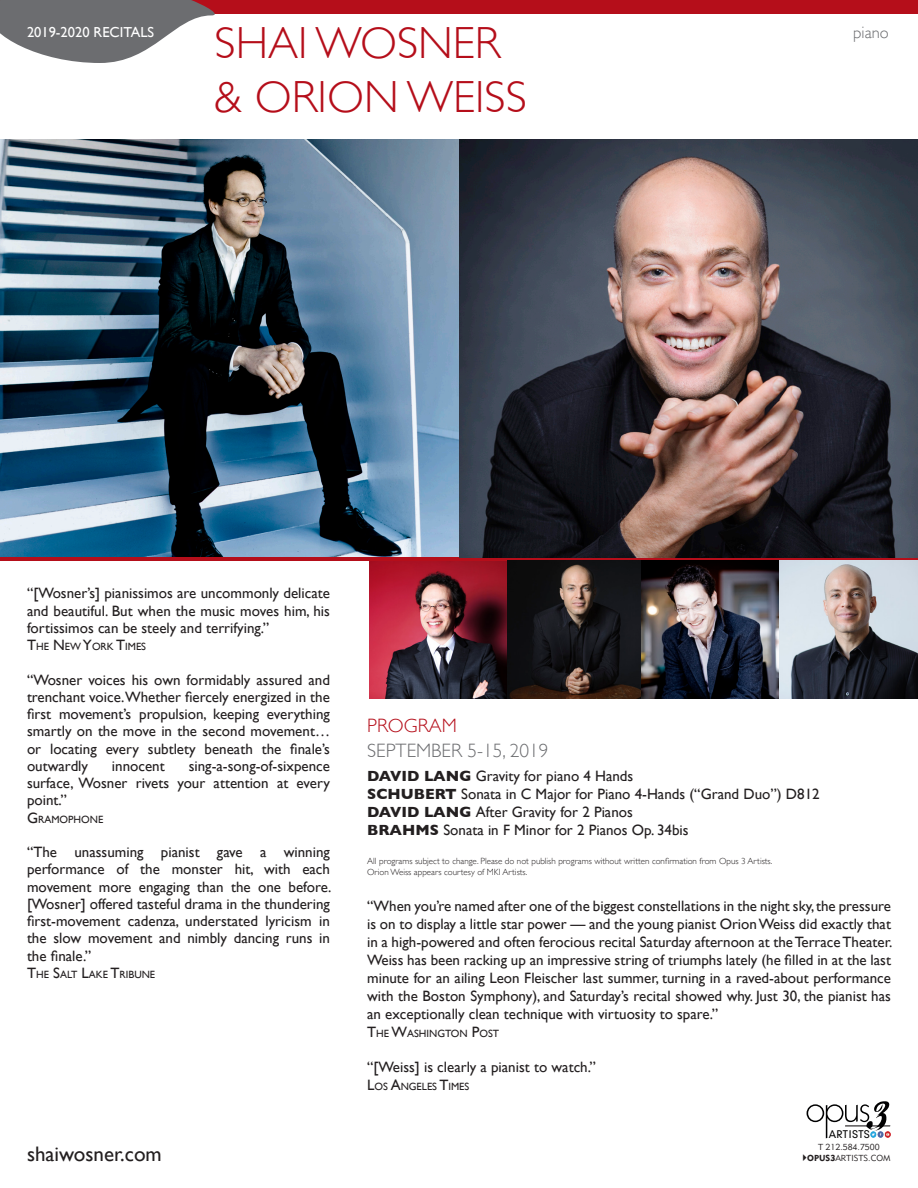
<style>
.page{position:relative;width:918px;height:1188px;background:#fff}
.page>*{position:absolute;margin:0;border:0;box-sizing:border-box;transform-origin:0 0}
.t1{font:300 45px "Gill Sans";color:#b50e1a}
.t2{font:21px "Gill Sans";color:#231f20}
.t3{font:300 19.35px "Gill Sans";color:#6c6d70}
.t4{font:300 19.35px "Gill Sans";color:#b50e1a}
.t5{font:300 16.5px "Gill Sans";color:#6c6d70}
.t6{font:15px/17.2px "Gill Sans";color:#231f20;text-align:justify}
.t7{font:14.4px "Gill Sans";color:#fff}
.t8{font:10.5px "Gill Sans";color:#231f20}
.t9{font:10.2px "Geometric 706 BT Medium B";letter-spacing:.03em;color:#000001}
.t10{font:300 9px "Gill Sans";color:#231f20}
.t11{font:8.7px "Geometric 415 BT Lite A";color:#231f20}
.s1{font-size:15px}
.s2{font-weight:700}
.s3{font-family:"Geometric 415 BT Black A"}
</style>
<div class="page">
<img style="left:369px;top:561px;width:273px;height:138px">
<div style="left:0;top:0;width:918px;height:14px;background:#b50e1a"></div>
<img style="left:0;top:139px;width:918px;height:418px">
<svg style="left:0;top:557px;width:918px;height:4px;background:#961721"></svg>
<svg style="left:0;top:0;width:215px;height:63px"></svg>
<img style="left:642px;top:561px;width:275px;height:138px">
<svg style="left:807px;top:1101px;width:83px;height:37px"></svg>
<img style="left:871px;top:1131px;width:20px;height:6px">
<p class="t7" style="left:27px;top:24px;width:129px">2019-2020 RECITALS</p>
<p class="t1" style="left:215px;top:8px;width:288px">SHAI WOSNER</p>
<p class="t1" style="left:215px;top:62px;width:314px">&amp; ORION WEISS</p>
<p class="t5" style="left:853px;top:20px;width:37px">piano</p>
<p class="t6" style="left:27px;top:585px;width:305px">“[Wosner’s] pianissimos are uncommonly delicate and beautiful. But when the music moves him, his fortissimos can be steely and terrifying.”</p>
<p class="t8" style="left:27px;top:640px;width:121px"><span class="s1">T</span>HE <span class="s1">N</span>EW <span class="s1">Y</span>ORK <span class="s1">T</span>IMES</p>
<p class="t6" style="left:27px;top:671px;width:305px">“Wosner voices his own formidably assured and trenchant voice.Whether fiercely energized in the first movement’s propulsion, keeping everything smartly on the move in the second movement… or locating every subtlety beneath the finale’s outwardly</p>
<p class="t6" style="left:27px;top:757px;width:305px;text-indent:162px">sing-a-song-of-sixpence surface, Wosner rivets your attention at every point.”</p>
<p class="t8" style="left:27px;top:813px;width:78px"><span class="s1">G</span>RAMOPHONE</p>
<p class="t6" style="left:27px;top:843px;width:306px">“The unassuming pianist gave a winning performance of the monster hit, with each movement more engaging than the one before. [Wosner] offered tasteful drama in the thundering first-movement cadenza, understated lyricism in the slow movement and nimbly dancing runs in the finale.”</p>
<p class="t8" style="left:27px;top:968px;width:130px"><span class="s1">T</span>HE <span class="s1">S</span>ALT <span class="s1">L</span>AKE <span class="s1">T</span>RIBUNE</p>
<p class="t6" style="left:112px;top:757px;width:54px">innocent</p>
<p class="t2" style="left:27px;top:1142px;width:136px">shaiwosner.com</p>
<p class="t4" style="left:367px;top:710px;width:91px">PROGRAM</p>
<p class="t3" style="left:367px;top:736px;width:183px">SEPTEMBER 5-15, 2019</p>
<p class="t6" style="left:367px;top:768px;width:268px"><span class="s2">DAVID LANG</span> Gravity for piano 4 Hands</p>
<p class="t6" style="left:367px;top:786px;width:454px"><span class="s2">SCHUBERT</span> Sonata in C Major for Piano 4-Hands (“Grand Duo”) D812</p>
<p class="t6" style="left:367px;top:804px;width:267px"><span class="s2">DAVID LANG</span> After Gravity for 2 Pianos</p>
<p class="t6" style="left:367px;top:822px;width:323px"><span class="s2">BRAHMS</span> Sonata in F Minor for 2 Pianos Op. 34bis</p>
<p class="t10" style="left:367px;top:854px;width:407px">All programs subject to change. Please do not publish programs without written confirmation from Opus 3 Artists.</p>
<p class="t10" style="left:367px;top:865px;width:162px">Orion Weiss appears courtesy of MKI Artists.</p>
<p class="t6" style="left:367px;top:897px;width:527px;line-height:18px">“When you’re named after one of the biggest constellations in the night sky, the pressure is on to display a little star power — and the young pianist Orion Weiss did exactly that in a high-powered and often ferocious recital Saturday afternoon at the Terrace Theater.<br>Weiss has been racking up an impressive string of triumphs lately (he filled in at the last minute for an ailing Leon Fleischer last summer, turning in a raved-about performance with the Boston Symphony), and Saturday’s recital showed why. Just 30, the pianist has an exceptionally clean technique with virtuosity to spare.”</p>
<p class="t8" style="left:367px;top:1027px;width:71px"><span class="s1">T</span>HE <span class="s1">W</span>ASHINGT</p>
<p class="t8" style="left:451px;top:1027px;width:50px">ON <span class="s1">P</span>OST</p>
<p class="t6" style="left:367px;top:1058px;width:230px">“[Weiss] is clearly a pianist to watch.”</p>
<p class="t8" style="left:367px;top:1080px;width:104px"><span class="s1">L</span>OS <span class="s1">A</span>NG ELES <span class="s1">T</span>IMES</p>
<p class="t9" style="left:829px;top:1127px;width:43px">ARTISTS</p>
<p class="t11" style="left:818px;top:1142px;width:63px">T 212.584.7500</p>
<p class="t11" style="left:807px;top:1152px;width:85px"><span class="s3">OPUS3</span>ARTISTS.COM</p>
</div>
